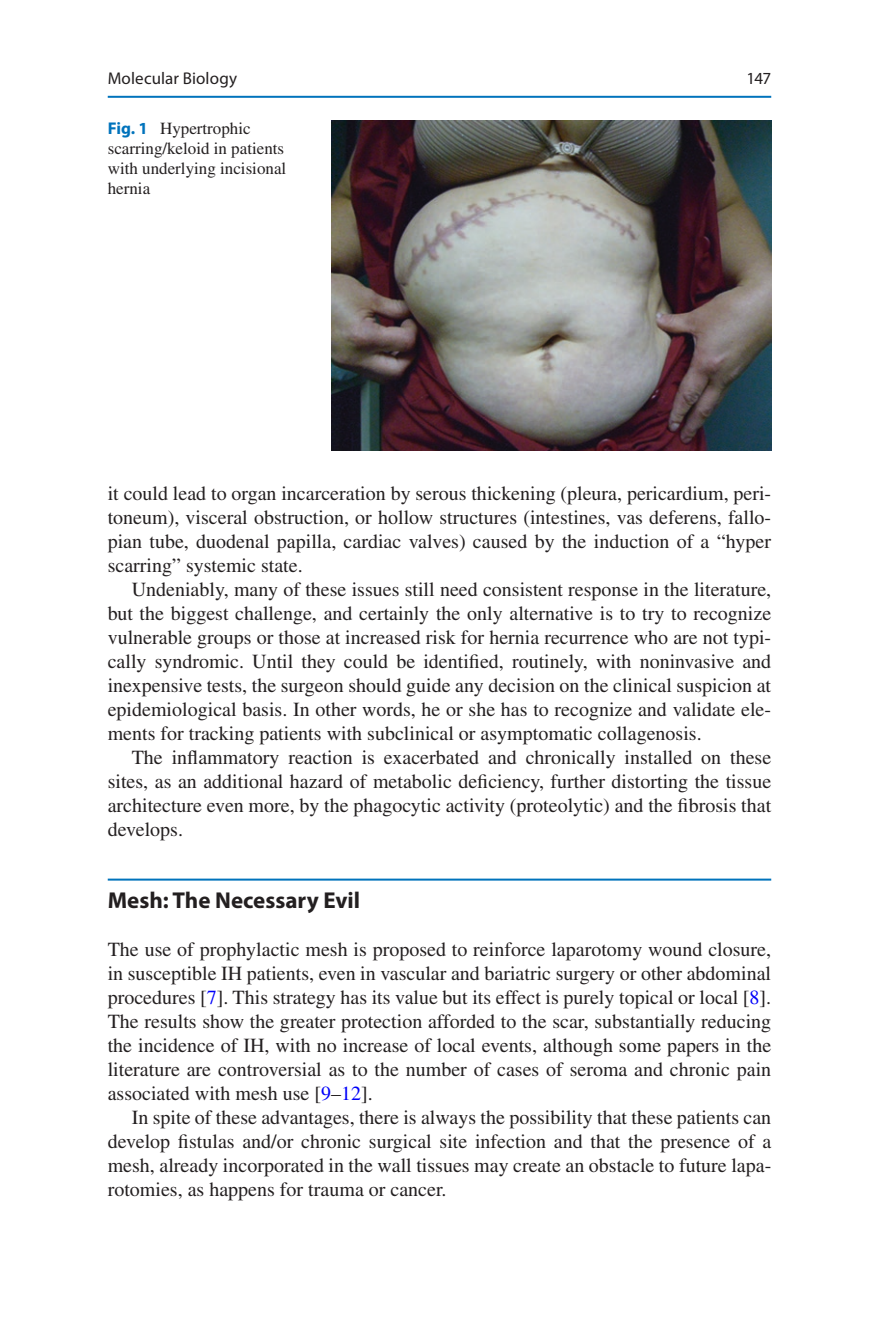
<style>
.page{position:relative;width:879px;height:1333px;background:#fff}
.page>*{position:absolute;margin:0;border:0;box-sizing:border-box;transform-origin:0 0}
.t1{font:700 23px "Wpcbgg Myriad Pro";color:#231f20}
.t2{font:20px/24px "Dfvmth Times LT Std";color:#231f20;text-align:justify}
.t3{font:17px/20px "Dfvmth Times LT Std";color:#231f20}
.t4{font:17px "Nqjrbw Myriad Pro";letter-spacing:.01em;color:#231f20}
.s1{font-family:"Wpcbgg Myriad Pro";font-weight:700;color:#0073bc}
.s2{color:#0000fa}
</style>
<div class="page">
<hr style="left:108px;top:878px;width:663px;height:2px;background:#0073bc">
<img style="left:332px;top:121px;width:439px;height:329px">
<hr style="left:108px;top:96px;width:663px;height:2px;background:#0073bc">
<p class="t4" style="left:108px;top:68px;width:131px">Molecular Biology</p>
<p class="t3" style="left:108px;top:118px;width:180px"><span class="s1">Fig. 1</span> Hypertrophic scarring/keloid in patients with underlying incisional hernia</p>
<p class="t4" style="left:746px;top:68px;width:26px">147</p>
<p class="t2" style="left:108px;top:481px;width:665px">it could lead to organ incarceration by serous thickening (pleura, pericardium, peri&shy;toneum), visceral obstruction, or hollow structures (intestines, vas deferens, fallo&shy;pian tube, duodenal papilla, cardiac valves) caused by the induction of a “hyper scarring” systemic state.</p>
<p class="t2" style="left:108px;top:577px;width:665px;text-indent:24px">Undeniably, many of these issues still need consistent response in the literature, but the biggest challenge, and certainly the only alternative is to try to recognize vulnerable groups or those at increased risk for hernia recurrence who are not typi&shy;cally syndromic. Until they could be identified, routinely, with noninvasive and inexpensive tests, the surgeon should guide any decision on the clinical suspicion at epidemiological basis. In other words, he or she has to recognize and validate ele&shy;ments for tracking patients with subclinical or asymptomatic collagenosis.</p>
<p class="t2" style="left:108px;top:745px;width:665px;text-indent:24px">The inflammatory reaction is exacerbated and chronically installed on these sites, as an additional hazard of metabolic deficiency, further distorting the tissue architecture even more, by the phagocytic activity (proteolytic) and the fibrosis that develops.</p>
<p class="t1" style="left:108px;top:885px;width:254px">Mesh: The Necessary Evil</p>
<p class="t2" style="left:108px;top:937px;width:665px">The use of prophylactic mesh is proposed to reinforce laparotomy wound closure, in susceptible IH patients, even in vascular and bariatric surgery or other abdominal procedures [<span class="s2">7</span>]. This strategy has its value but its effect is purely topical or local [<span class="s2">8</span>].<br>The results show the greater protection afforded to the scar, substantially reducing the incidence of IH, with no increase of local events, although some papers in the literature are controversial as to the number of cases of seroma and chronic pain associated with mesh use [<span class="s2">9</span>–<span class="s2">12</span>].</p>
<p class="t2" style="left:108px;top:1105px;width:665px;text-indent:24px">In spite of these advantages, there is always the possibility that these patients can develop fistulas and/or chronic surgical site infection and that the presence of a mesh, already incorporated in the wall tissues may create an obstacle to future lapa&shy;rotomies, as happens for trauma or cancer.</p>
</div>
